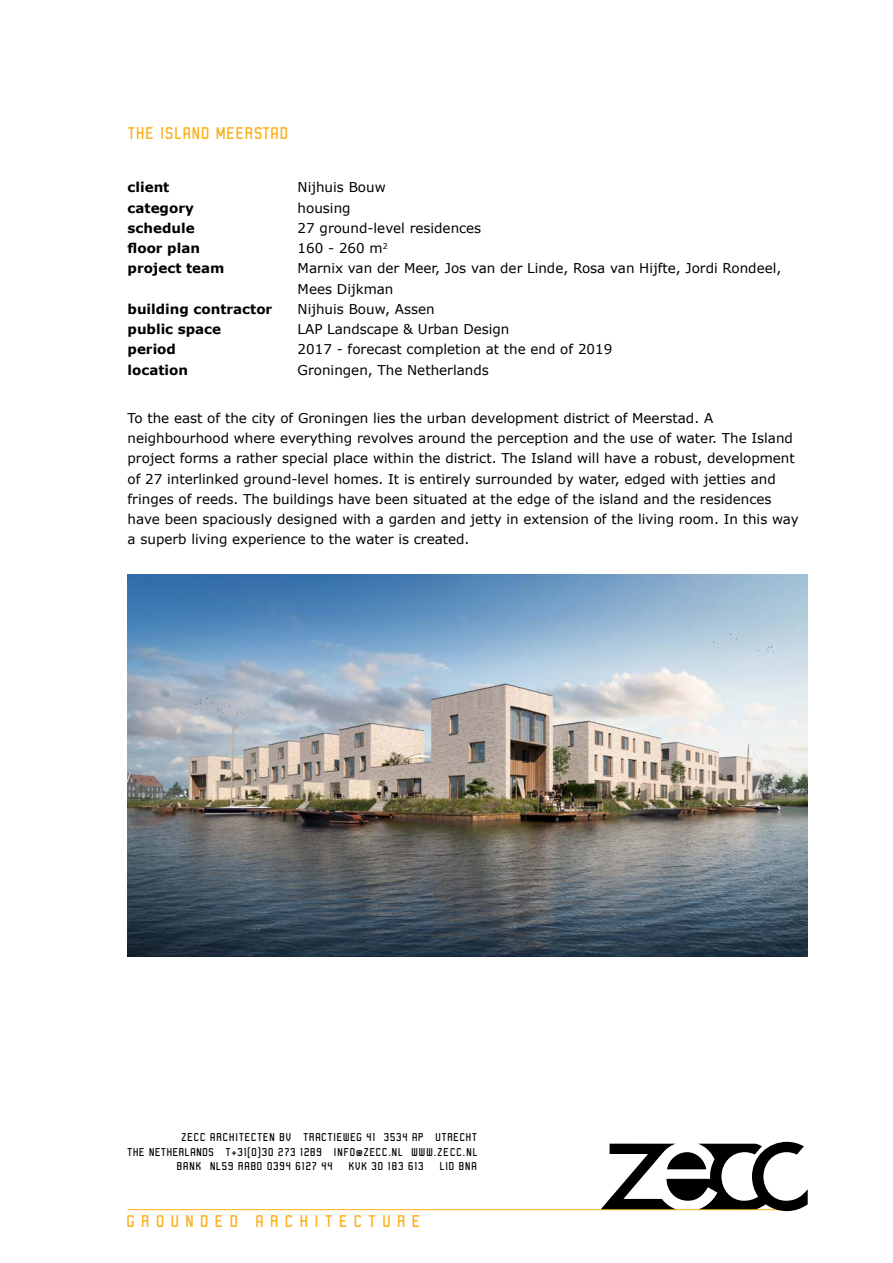
<style>
.page{position:relative;width:893px;height:1263px;background:#fff}
.page>*{position:absolute;margin:0;border:0;box-sizing:border-box;transform-origin:0 0}
.t1{font:18px "Robust ICG";letter-spacing:.015em;color:#fcaf17}
.t2{font:13.5px/20.2px "Verdana";color:#000}
.t3{font:700 13.5px/20.2px "Verdana";color:#000}
.t4{font:12px/14.7px "Robust ICG";letter-spacing:.025em;color:#000;text-align:right}
</style>
<div class="page">
<hr style="left:127px;top:1209px;width:660px;height:1px;background:#fcaf17">
<svg style="left:601px;top:1142px;width:207px;height:69px"></svg>
<img style="left:128px;top:574px;width:680px;height:383px">
<h1 class="t1" style="left:128px;top:124px;width:162px">THE ISLAND MEERSTAD</h1>
<h1 class="t1" style="left:136px;top:124px;width:101px">ITEL PROJECT</h1>
<p class="t2" style="left:298px;top:177px;width:485px">Nijhuis Bouw<br>housing<br>27 ground-level residences<br>160 - 260 m<sup>2<br></sup>Marnix van der Meer, Jos van der Linde, Rosa van Hijfte, Jordi Rondeel,<br>Mees Dijkman<br>Nijhuis Bouw, Assen<br>LAP Landscape &amp; Urban Design<br>2017 - forecast completion at the end of 2019<br>Groningen, The Netherlands</p>
<p class="t2" style="left:128px;top:408px;width:673px">To the east of the city of Groningen lies the urban development district of Meerstad. A neighbourhood where everything revolves around the perception and the use of water. The Island project forms a rather special place within the district. The Island will have a robust, development of 27 interlinked ground-level homes. It is entirely surrounded by water, edged with jetties and fringes of reeds. The buildings have been situated at the edge of the island and the residences have been spaciously designed with a garden and jetty in extension of the living room. In this way a superb living experience to the water is created.</p>
<p class="t3" style="left:128px;top:177px;width:98px">client category schedule floor plan project team</p>
<p class="t3" style="left:128px;top:298px;width:146px">building contractor public space period<br>location</p>
<p class="t2" style="left:128px;top:266px;width:69px">basistekst</p>
<p class="t4" style="left:127px;top:1129px;width:352px">ZECC ARCHITECTEN BV TRACTIEWEG 41 3534 AP UTRECHT<br>THE NETHERLANDS T+31(0)30 273 1289 INFO@ZECC.NL WWW.ZECC.NL</p>
<p class="t4" style="left:176px;top:1159px;width:158px">BANK NL59 RABO 0394 6127 44</p>
<p class="t4" style="left:349px;top:1159px;width:77px">KVK 30 183 613</p>
<p class="t4" style="left:440px;top:1159px;width:39px">LID BNA</p>
<h1 class="t1" style="left:126px;top:1211px;width:296px">G R O U N D E D A R C H I T E C T U R E</h1>
</div>
